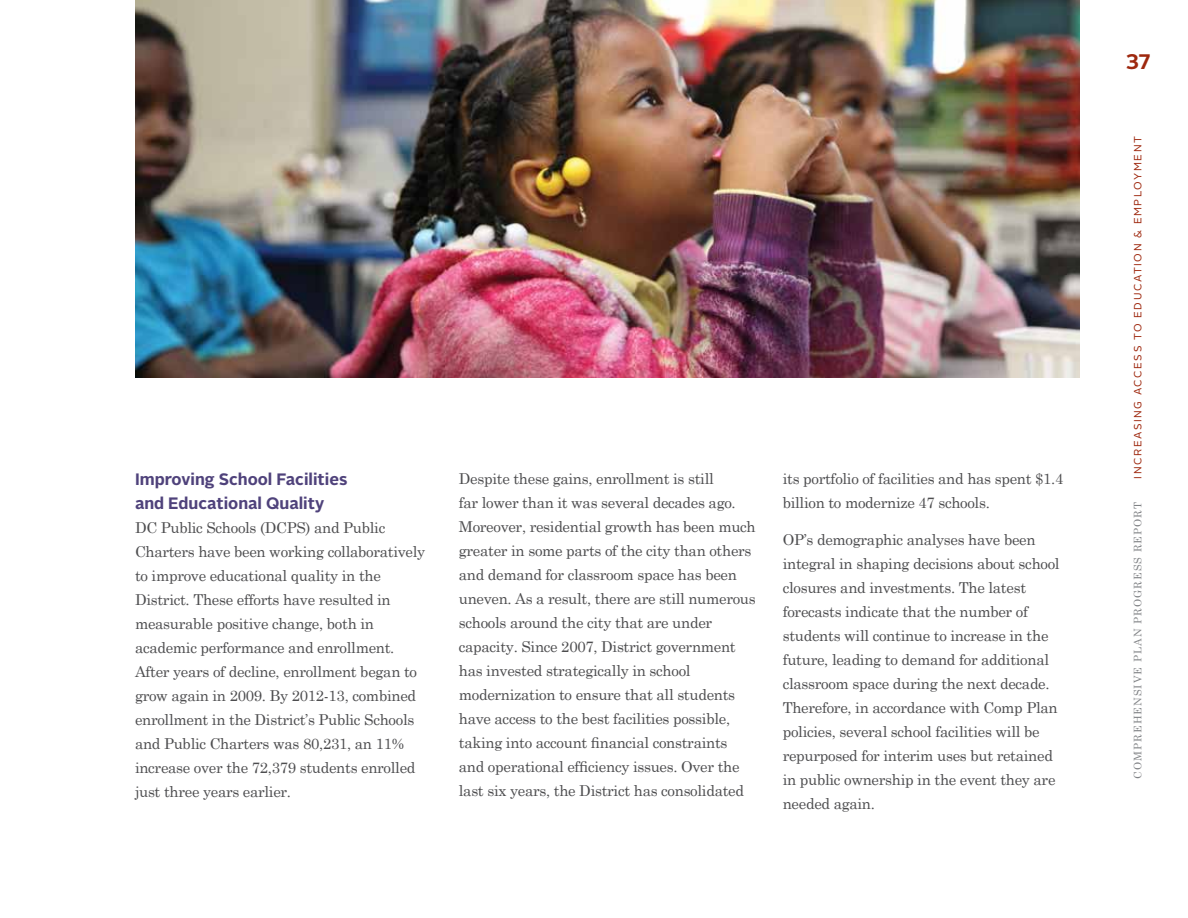
<style>
.page{position:relative;width:1188px;height:918px;background:#fff}
.page>*{position:absolute;margin:0;border:0;box-sizing:border-box;transform-origin:0 0}
.t1{font:700 21px "Alright Sans";color:#9e280e}
.t2{font:700 16.5px/24px "Alright Sans";color:#4f427b}
.t3{font:15px/24px "Century Schoolbook";letter-spacing:-.02em;color:#4d4d4f}
.t4{font:10.5px "Alright Sans";letter-spacing:.15em;color:#9e280e}
.t5{font:10.5px "Century Schoolbook";letter-spacing:.1em;color:#808285}
</style>
<div class="page">
<img style="left:135px;top:0;width:945px;height:378px">
<p class="t2" style="left:135px;top:467px;width:214px">Improving School Facilities and Educational Quality</p>
<p class="t3" style="left:135px;top:515px;width:292px">DC Public Schools (DCPS) and Public Charters have been working collaboratively to improve educational quality in the District. These efforts have resulted in measurable positive change, both in academic performance and enrollment.<br>After years of decline, enrollment began to grow again in 2009. By 2012-13, combined enrollment in the District’s Public Schools and Public Charters was 80,231, an 11% increase over the 72,379 students enrolled just three years earlier.</p>
<p class="t3" style="left:459px;top:466px;width:298px">Despite these gains, enrollment is still<br>far lower than it was several decades ago.<br>Moreover, residential growth has been much greater in some parts of the city than others and demand for classroom space has been uneven. As a result, there are still numerous schools around the city that are under capacity. Since 2007, District government has invested strategically in school modernization to ensure that all students have access to the best facilities possible, taking into account financial constraints and operational efficiency issues. Over the last six years, the District has consolidated</p>
<p class="t3" style="left:783px;top:466px;width:282px">its portfolio of facilities and has spent $1.4 billion to modernize 47 schools.</p>
<p class="t3" style="left:783px;top:527px;width:278px">OP’s demographic analyses have been integral in shaping decisions about school closures and investments. The latest forecasts indicate that the number of students will continue to increase in the future, leading to demand for additional classroom space during the next decade.<br>Therefore, in accordance with Comp Plan policies, several school facilities will be repurposed for interim uses but retained in public ownership in the event they are needed again.</p>
<h1 class="t1" style="left:1126px;top:47px;width:27px">37</h1>
<p class="t4" style="left:1131px;top:479px;width:344px;rotate:-90deg">Increasi ng Access to E ducati on &amp; E mployment</p>
<p class="t5" style="left:1131px;top:779px;width:278px;rotate:-90deg">COMPREHENSIVE PLAN PROGRESS REPORT</p>
</div>
